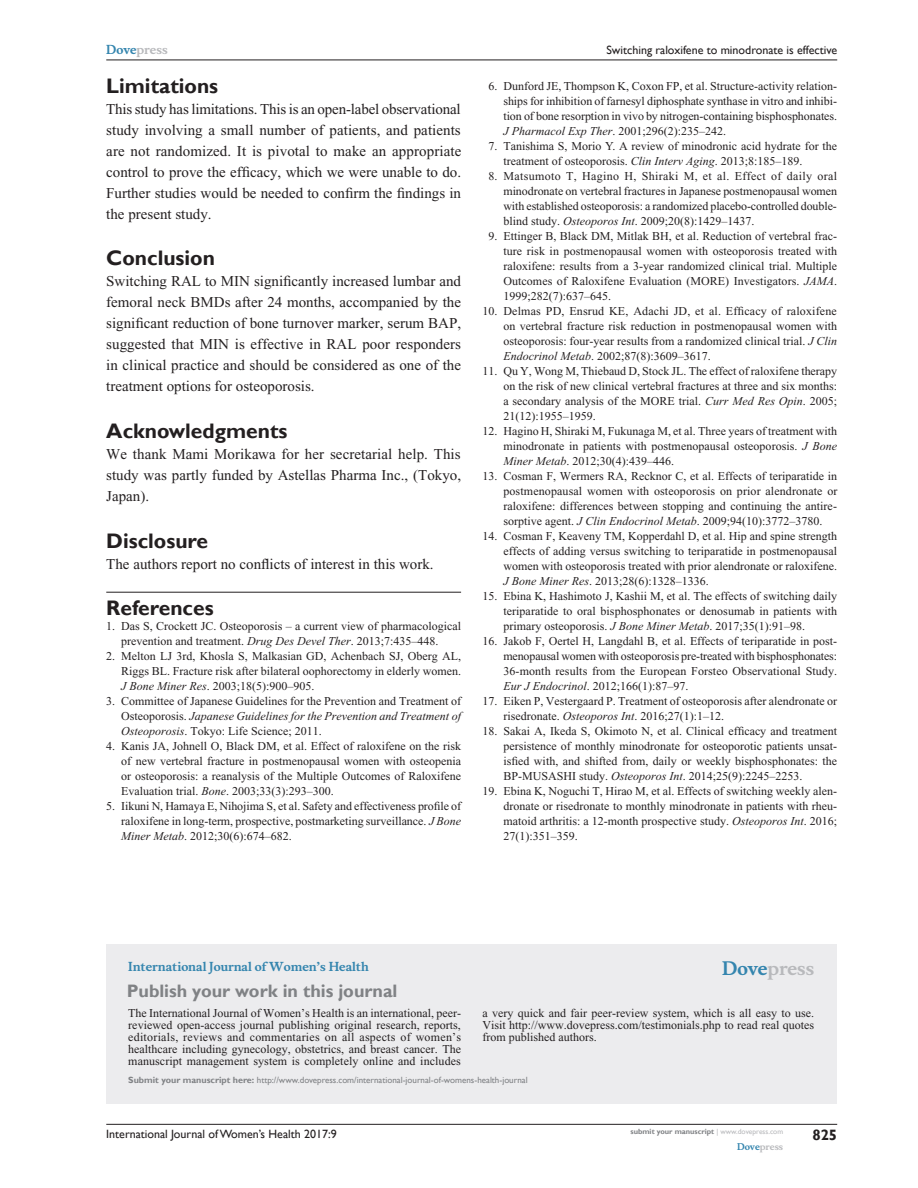
<style>
.page{position:relative;width:918px;height:1188px;background:#fff}
.page>*{position:absolute;margin:0;border:0;box-sizing:border-box;transform-origin:0 0}
.RefH{font:700 21px "Gill Sans";color:#231f20}
.PromBx-H1{font:700 18px "Gill Sans";color:#808285}
.PromBx-Brand{font:700 18px "Musee";color:#b8b9bc}
.TxF{font:15px/21px "Times New Roman";color:#231f20;text-align:justify}
.t1{font:700 15px "Gill Sans";color:#231f20}
.RefNL2{font:12px/15px "Times New Roman";color:#231f20;text-align:justify}
.RefNL1{font:12px/15px "Times New Roman";color:#231f20;text-align:justify}
.PromBx-Tx{font:12px/12px "Times New Roman";letter-spacing:.005em;color:#231f20;text-align:justify}
.t2{font:12px "Gill Sans";color:#231f20}
.PromBx-JrnlName{font:700 12px "Musee";color:#3485ae}
.t3{font:700 12px "Musee";color:#b8b9bc}
.PromBx-SubmitMssWebA{font:9px "Gill Sans";color:#808285}
.t4{font:700 9px "Musee";color:#b8b9bc}
.t5{font:700 7.5px "Gill Sans";color:#808285}
.s1{color:#3485ae}
.s2{font-style:italic}
.s3{font-weight:700}
.s4{font-weight:400;color:#b8b9bc}
</style>
<div class="page">
<div style="left:106px;top:944px;width:731px;height:159px;background:#ececee"></div>
<hr style="left:106px;top:1124px;width:731px;height:1px;background:#231f20">
<hr style="left:106px;top:60px;width:731px;height:1px;background:#231f20">
<hr style="left:106px;top:592px;width:355px;height:1px;background:#231f20">
<p class="t3" style="left:106px;top:43px;width:63px"><span class="s1">Dove</span>press</p>
<h1 class="RefH" style="left:106px;top:73px;width:113px">Limitations</h1>
<p class="TxF" style="left:106px;top:98px;width:357px">This study has limitations. This is an open-label observational study involving a small number of patients, and patients are not randomized. It is pivotal to make an appropriate control to prove the efficacy, which we were unable to do.<br>Further studies would be needed to confirm the findings in the present study.</p>
<h1 class="RefH" style="left:106px;top:245px;width:110px">Conclusion</h1>
<p class="TxF" style="left:106px;top:271px;width:356px">Switching RAL to MIN significantly increased lumbar and femoral neck BMDs after 24 months, accompanied by the significant reduction of bone turnover marker, serum BAP, suggested that MIN is effective in RAL poor responders in clinical practice and should be considered as one of the treatment options for osteoporosis.</p>
<h1 class="RefH" style="left:106px;top:418px;width:183px">Acknowledgments</h1>
<p class="TxF" style="left:106px;top:443px;width:356px">We thank Mami Morikawa for her secretarial help. This study was partly funded by Astellas Pharma Inc., (Tokyo, Japan).</p>
<h1 class="RefH" style="left:106px;top:528px;width:103px">Disclosure</h1>
<p class="TxF" style="left:106px;top:553px;width:329px">The authors report no conflicts of interest in this work.</p>
<p class="RefH" style="left:106px;top:596px;width:109px">References</p>
<p class="RefNL1" style="left:121px;top:619px;width:341px;text-indent:-15px">1. Das S, Crockett JC. Osteoporosis – a current view of pharmacological prevention and treatment. <span class="s2">Drug Des Devel Ther</span>. 2013;7:435–448.</p>
<p class="RefNL1" style="left:121px;top:649px;width:341px;text-indent:-15px">2. Melton LJ 3rd, Khosla S, Malkasian GD, Achenbach SJ, Oberg AL, Riggs BL. Fracture risk after bilateral oophorectomy in elderly women.<br><span class="s2">J Bone Miner Res</span>. 2003;18(5):900–905.</p>
<p class="RefNL1" style="left:121px;top:694px;width:341px;text-indent:-15px">3. Committee of Japanese Guidelines for the Prevention and Treatment of Osteoporosis. <span class="s2">Japanese Guidelines for the Prevention and Treatment of Osteoporosis</span>. Tokyo: Life Science; 2011.</p>
<p class="RefNL1" style="left:121px;top:739px;width:341px;text-indent:-15px">4. Kanis JA, Johnell O, Black DM, et al. Effect of raloxifene on the risk of new vertebral fracture in postmenopausal women with osteopenia or osteoporosis: a reanalysis of the Multiple Outcomes of Raloxifene Evaluation trial. <span class="s2">Bone</span>. 2003;33(3):293–300.</p>
<p class="RefNL1" style="left:121px;top:799px;width:341px;text-indent:-15px">5. Iikuni N, Hamaya E, Nihojima S, et al. Safety and effectiveness profile of raloxifene in long-term, prospective, postmarketing surveillance. <span class="s2">J Bone Miner Metab</span>. 2012;30(6):674–682.</p>
<p class="t2" style="left:606px;top:43px;width:232px">Switching raloxifene to minodronate is effective</p>
<p class="RefNL2" style="left:503px;top:79px;width:335px;text-indent:-15px">6. Dunford JE, Thompson K, Coxon FP, et al. Structure-activity relation&shy;ships for inhibition of farnesyl diphosphate synthase in vitro and inhibi&shy;tion of bone resorption in vivo by nitrogen-containing bisphosphonates.<br><span class="s2">J Pharmacol Exp Ther</span>. 2001;296(2):235–242.</p>
<p class="RefNL2" style="left:503px;top:139px;width:335px;text-indent:-15px">7. Tanishima S, Morio Y. A review of minodronic acid hydrate for the treatment of osteoporosis. <span class="s2">Clin Interv Aging</span>. 2013;8:185–189.</p>
<p class="RefNL2" style="left:503px;top:169px;width:335px;text-indent:-15px">8. Matsumoto T, Hagino H, Shiraki M, et al. Effect of daily oral minodronate on vertebral fractures in Japanese postmenopausal women with established osteoporosis: a randomized placebo-controlled double&shy;blind study. <span class="s2">Osteoporos Int</span>. 2009;20(8):1429–1437.</p>
<p class="RefNL2" style="left:503px;top:229px;width:335px;text-indent:-15px">9. Ettinger B, Black DM, Mitlak BH, et al. Reduction of vertebral frac&shy;ture risk in postmenopausal women with osteoporosis treated with raloxifene: results from a 3-year randomized clinical trial. Multiple Outcomes of Raloxifene Evaluation (MORE) Investigators. <span class="s2">JAMA</span>.<br>1999;282(7):637–645.</p>
<p class="RefNL2" style="left:503px;top:304px;width:335px;text-indent:-21px">10. Delmas PD, Ensrud KE, Adachi JD, et al. Efficacy of raloxifene on vertebral fracture risk reduction in postmenopausal women with osteoporosis: four-year results from a randomized clinical trial. <span class="s2">J Clin Endocrinol Metab</span>. 2002;87(8):3609–3617.</p>
<p class="RefNL2" style="left:503px;top:364px;width:335px;text-indent:-21px">11. Qu Y, Wong M, Thiebaud D, Stock JL. The effect of raloxifene therapy on the risk of new clinical vertebral fractures at three and six months: a secondary analysis of the MORE trial. <span class="s2">Curr Med Res Opin</span>. 2005; 21(12):1955–1959.</p>
<p class="RefNL2" style="left:503px;top:424px;width:335px;text-indent:-21px">12. Hagino H, Shiraki M, Fukunaga M, et al. Three years of treatment with minodronate in patients with postmenopausal osteoporosis. <span class="s2">J Bone Miner Metab</span>. 2012;30(4):439–446.</p>
<p class="RefNL2" style="left:503px;top:469px;width:336px;text-indent:-21px">13. Cosman F, Wermers RA, Recknor C, et al. Effects of teriparatide in postmenopausal women with osteoporosis on prior alendronate or raloxifene: differences between stopping and continuing the antire&shy;sorptive agent. <span class="s2">J Clin Endocrinol Metab</span>. 2009;94(10):3772–3780.</p>
<p class="RefNL2" style="left:503px;top:529px;width:335px;text-indent:-21px">14. Cosman F, Keaveny TM, Kopperdahl D, et al. Hip and spine strength effects of adding versus switching to teriparatide in postmenopausal women with osteoporosis treated with prior alendronate or raloxifene.<br><span class="s2">J Bone Miner Res</span>. 2013;28(6):1328–1336.</p>
<p class="RefNL2" style="left:503px;top:589px;width:335px;text-indent:-21px">15. Ebina K, Hashimoto J, Kashii M, et al. The effects of switching daily teriparatide to oral bisphosphonates or denosumab in patients with primary osteoporosis. <span class="s2">J Bone Miner Metab</span>. 2017;35(1):91–98.</p>
<p class="RefNL2" style="left:503px;top:634px;width:335px;text-indent:-21px">16. Jakob F, Oertel H, Langdahl B, et al. Effects of teriparatide in post&shy;menopausal women with osteoporosis pre-treated with bisphosphonates:<br>36-month results from the European Forsteo Observational Study.<br><span class="s2">Eur J Endocrinol</span>. 2012;166(1):87–97.</p>
<p class="RefNL2" style="left:503px;top:694px;width:335px;text-indent:-21px">17. Eiken P, Vestergaard P. Treatment of osteoporosis after alendronate or risedronate. <span class="s2">Osteoporos Int</span>. 2016;27(1):1–12.</p>
<p class="RefNL2" style="left:503px;top:724px;width:335px;text-indent:-21px">18. Sakai A, Ikeda S, Okimoto N, et al. Clinical efficacy and treatment persistence of monthly minodronate for osteoporotic patients unsat&shy;isfied with, and shifted from, daily or weekly bisphosphonates: the BP-MUSASHI study. <span class="s2">Osteoporos Int</span>. 2014;25(9):2245–2253.</p>
<p class="RefNL2" style="left:503px;top:784px;width:335px;text-indent:-21px">19. Ebina K, Noguchi T, Hirao M, et al. Effects of switching weekly alen&shy;dronate or risedronate to monthly minodronate in patients with rheu&shy;matoid arthritis: a 12-month prospective study. <span class="s2">Osteoporos Int</span>. 2016; 27(1):351–359.</p>
<p class="PromBx-JrnlName" style="left:128px;top:959px;width:242px">International Journal of Women’s Health</p>
<p class="PromBx-H1" style="left:127px;top:980px;width:272px">Publish your work in this journal</p>
<p class="PromBx-Brand" style="left:722px;top:958px;width:94px"><span class="s1">Dove</span>press</p>
<p class="PromBx-Tx" style="left:128px;top:1007px;width:334px">The International Journal of Women’s Health is an international, peer&shy;reviewed open-access journal publishing original research, reports, editorials, reviews and commentaries on all aspects of women’s healthcare including gynecology, obstetrics, and breast cancer. The manuscript management system is completely online and includes</p>
<p class="PromBx-Tx" style="left:482px;top:1007px;width:333px">a very quick and fair peer-review system, which is all easy to use.<br>Visit http://www.dovepress.com/testimonials.php to read real quotes from published authors.</p>
<p class="PromBx-SubmitMssWebA" style="left:128px;top:1075px;width:401px"><span class="s3">Submit your manuscript here:</span> http://www.dovepress.com/international-journal-of-womens-health-journal</p>
<p class="t2" style="left:106px;top:1127px;width:232px">International Journal of Women’s Health 2017:9</p>
<p class="t5" style="left:631px;top:1127px;width:154px">submit your manuscript <span class="s4">| www.dovepress.com</span></p>
<p class="t4" style="left:737px;top:1141px;width:48px"><span class="s1">Dove</span>press</p>
<p class="t1" style="left:812px;top:1126px;width:26px">825</p>
</div>
